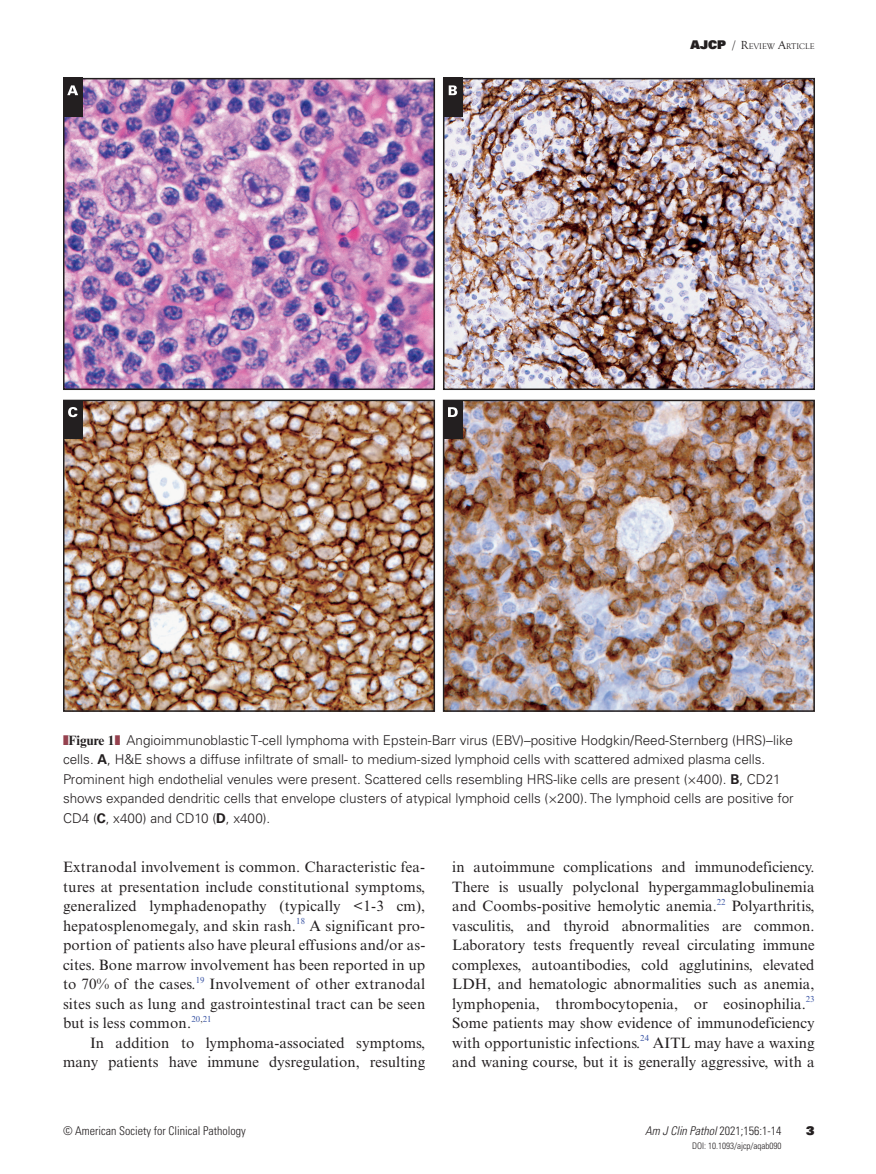
<style>
.page{position:relative;width:876px;height:1174px;background:#fff}
.page>*{position:absolute;margin:0;border:0;box-sizing:border-box;transform-origin:0 0}
.t1{font:15px/19.5px "Times New Roman MT Std";letter-spacing:.005em;color:#231f20;text-align:justify}
.t2{font:300 13.5px/19.5px "Univers LT Std";color:#231f20}
.t3{font:300 condensed 12px "Univers LT Std";color:#231f20}
.t4{font:italic 300 condensed 12px "Univers LT Std";color:#231f20}
.t5{font:12px "Univers LT Std X Black";color:#231f20}
.t6{font:300 condensed 9px "Univers LT Std";color:#231f20}
.t7{font:8.7px "Times New Roman MT Std";letter-spacing:.015em;color:#3853a3}
.t8{font:8.4px "Goudy Old Style T";color:#231f20}
.s1{font-family:"Univers LT Std X Black";font-size:12px}
.s2{font-style:italic;font-size:12px}
.s3{font-size:12px}
.s4{font-family:"Arial Unicode MS";font-weight:400;color:#95414e}
.s5{font-family:"Times New Roman MT Std";font-weight:700}
.s6{font-weight:700}
.s7{color:#231f20}
.s8{font-style:normal}
</style>
<div class="page">
<img style="left:66px;top:81px;width:366px;height:306px">
<div style="left:63px;top:78px;width:372px;height:312px;border:2px solid #231f20"></div>
<div style="left:63px;top:78px;width:19px;height:39px;background:#231f20"></div>
<svg style="left:67px;top:85px;width:11px;height:10px"></svg>
<img style="left:446px;top:81px;width:366px;height:306px">
<div style="left:443px;top:78px;width:372px;height:312px;border:2px solid #231f20"></div>
<div style="left:443px;top:78px;width:20px;height:39px;background:#231f20"></div>
<svg style="left:449px;top:85px;width:8px;height:10px"></svg>
<img style="left:66px;top:403px;width:366px;height:306px">
<div style="left:63px;top:400px;width:372px;height:312px;border:2px solid #231f20"></div>
<div style="left:63px;top:400px;width:19px;height:38px;background:#231f20"></div>
<svg style="left:68px;top:407px;width:9px;height:10px"></svg>
<img style="left:446px;top:403px;width:366px;height:306px">
<div style="left:443px;top:400px;width:372px;height:312px;border:2px solid #231f20"></div>
<div style="left:443px;top:400px;width:19px;height:38px;background:#231f20"></div>
<svg style="left:448px;top:407px;width:10px;height:10px"></svg>
<p class="t8" style="left:691px;top:42px;width:125px"><span class="s1">AJCP</span> <span class="s2">/</span> <span class="s3">R</span>EVIEW <span class="s3">A</span>RTICLE</p>
<p class="t2" style="left:63px;top:730px;width:732px"><span class="s4">❚</span><span class="s5">Figure 1</span><span class="s4">❚</span> Angioimmunoblastic T-cell lymphoma with Epstein-Barr virus (EBV)–positive Hodgkin/Reed-Sternberg (HRS)–like cells. <span class="s6">A</span>, H&amp;E shows a diffuse infiltrate of small- to medium-sized lymphoid cells with scattered admixed plasma cells.<br>Prominent high endothelial venules were present. Scattered cells resembling HRS-like cells are present (×400). <span class="s6">B</span>, CD21 shows expanded dendritic cells that envelope clusters of atypical lymphoid cells (×200). The lymphoid cells are positive for CD4 (<span class="s6">C</span>, x400) and CD10 (<span class="s6">D</span>, x400).</p>
<p class="t1" style="left:63px;top:857px;width:364px">Extranodal involvement is common. Characteristic fea&shy;tures at presentation include constitutional symptoms, generalized lymphadenopathy (typically &lt;1-3 cm), hepatosplenomegaly, and skin rash.</p>
<p class="t7" style="left:296px;top:916px;width:10px">18</p>
<p class="t1" style="left:63px;top:916px;width:364px;text-indent:246px">A significant pro&shy;portion of patients also have pleural effusions and/or as&shy;cites. Bone marrow involvement has been reported in up to 70% of the cases.</p>
<p class="t7" style="left:196px;top:974px;width:10px">19</p>
<p class="t1" style="left:63px;top:974px;width:364px;text-indent:147px">Involvement of other extranodal sites such as lung and gastrointestinal tract can be seen but is less common.</p>
<p class="t7" style="left:191px;top:1013px;width:22px">20<span class="s7">,</span>21</p>
<p class="t1" style="left:63px;top:1033px;width:364px;text-align:right">In addition to lymphoma-associated symptoms, many patients have immune dysregulation, resulting</p>
<p class="t1" style="left:452px;top:857px;width:364px">in autoimmune complications and immunodeficiency.<br>There is usually polyclonal hypergammaglobulinemia and Coombs-positive hemolytic anemia.</p>
<p class="t7" style="left:717px;top:896px;width:10px">22</p>
<p class="t1" style="left:452px;top:896px;width:364px;text-indent:280px">Polyarthritis, vasculitis, and thyroid abnormalities are common.<br>Laboratory tests frequently reveal circulating immune complexes, autoantibodies, cold agglutinins, elevated LDH, and hematologic abnormalities such as anemia, lymphopenia, thrombocytopenia, or eosinophilia.</p>
<p class="t7" style="left:806px;top:994px;width:10px">23</p>
<p class="t1" style="left:452px;top:1013px;width:364px">Some patients may show evidence of immunodeficiency with opportunistic infections.</p>
<p class="t7" style="left:640px;top:1033px;width:10px">24</p>
<p class="t1" style="left:452px;top:1033px;width:364px;text-align:right">AITL may have a waxing<br>and waning course, but it is generally aggressive, with a</p>
<p class="t3" style="left:63px;top:1124px;width:184px">© American Society for Clinical Pathology</p>
<p class="t5" style="left:806px;top:1123px;width:10px">3</p>
<p class="t4" style="left:645px;top:1124px;width:138px">Am J Clin Pathol <span class="s8">2021;156:1-14</span></p>
<p class="t6" style="left:692px;top:1140px;width:91px">DOI: 10.1093/ajcp/aqab090</p>
</div>
